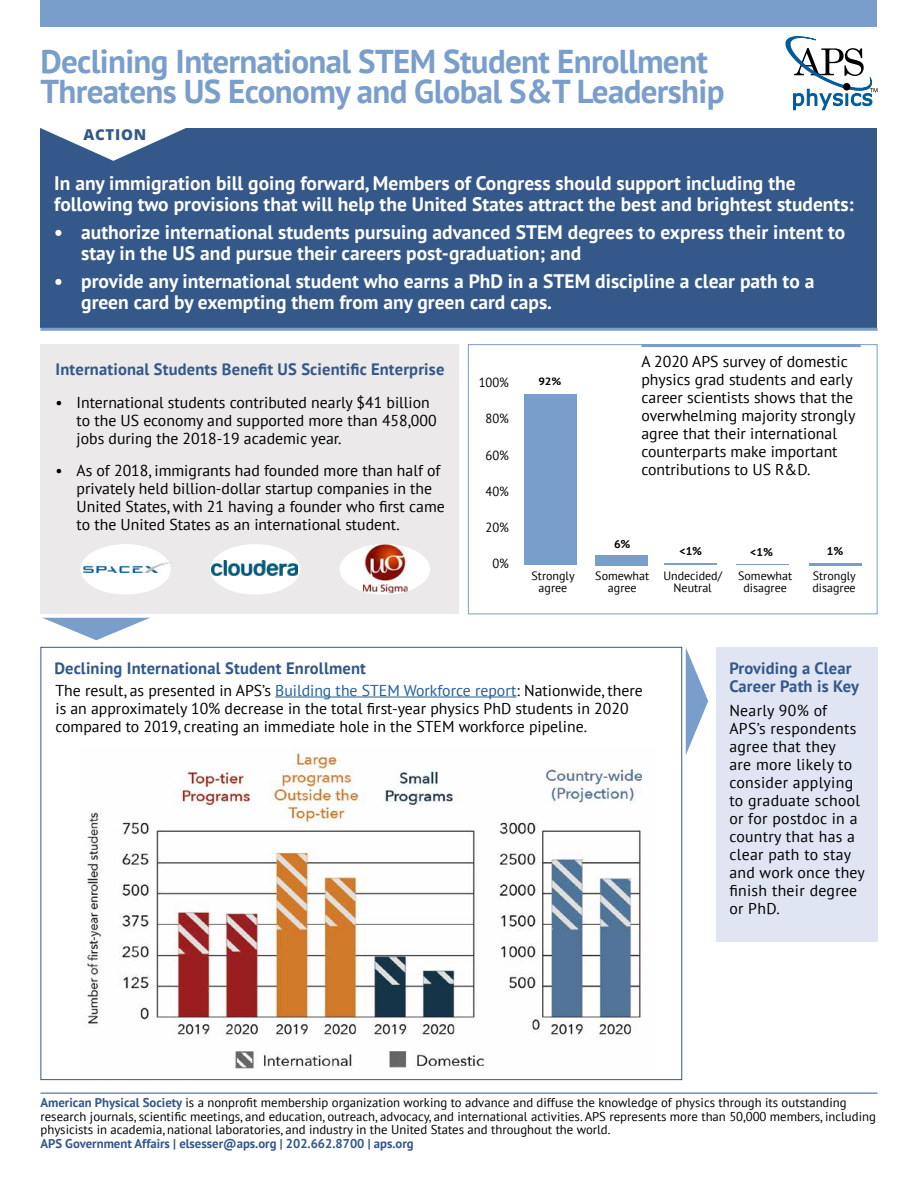
<style>
.page{position:relative;width:918px;height:1188px;background:#fff}
.page>*{position:absolute;margin:0;border:0;box-sizing:border-box;transform-origin:0 0}
.t1{font:700 33px/30px "PT Sans";letter-spacing:-.02em;color:#7a9ecc}
.t2{font:700 19.5px/21px "PT Sans";color:#fff}
.t3{font:700 16.5px/18px "PT Sans";letter-spacing:.01em;color:#335889}
.t4{font:15.75px/18px "PT Sans";color:#000}
.t5{font:15.75px/18px "PT Sans";letter-spacing:.02em;color:#000}
.t6{font:800 15px "Open Sans";letter-spacing:.05em;color:#335889}
.t7{font:13.2px "PT Sans";color:#000;scale:.96 1}
.t8{font:12.75px/13.5px "PT Sans";color:#000}
.t9{font:700 12.75px "PT Sans";color:#335889}
.t10{font:12px/12.1px "PT Sans";color:#000;text-align:center}
.t11{font:700 11.25px "PT Sans";color:#000;scale:1.04 1}
.t12{font:700 10.5px "PT Sans";color:#000;scale:1.11 1}
.s1{color:#215e9e}
.s2{font-weight:700;color:#335889}
</style>
<div class="page">
<svg style="left:785px;top:36px;width:93px;height:75px"></svg>
<hr style="left:40px;top:1093px;width:838px;height:1px;background:#335889">
<div style="left:468px;top:344px;width:410px;height:270px;border:1px solid #7a9ecc"></div>
<div style="left:716px;top:647px;width:162px;height:295px;background:#dfe5f2"></div>
<div style="left:41px;top:344px;width:418px;height:270px;background:#ebe9e9"></div>
<div style="left:40px;top:128px;width:837px;height:200px;background:#335889"></div>
<div style="left:40px;top:0;width:838px;height:27px;background:#7a9ecc"></div>
<svg style="left:43px;top:618px;width:106px;height:22px"></svg>
<svg style="left:40px;top:128px;width:146px;height:33px"></svg>
<hr style="left:40px;top:328px;width:838px;height:3px;background:#7a9ecc">
<div style="left:80px;top:544px;width:91px;height:51px;background:#fff;border-radius:50%"></div>
<div style="left:210px;top:544px;width:90px;height:51px;background:#fff;border-radius:50%"></div>
<div style="left:340px;top:544px;width:90px;height:51px;background:#fff;border-radius:50%"></div>
<img style="left:363px;top:544px;width:45px;height:49px">
<img style="left:212px;top:560px;width:86px;height:15px">
<img style="left:83px;top:563px;width:88px;height:10px">
<svg style="left:686px;top:648px;width:22px;height:107px"></svg>
<hr style="left:641px;top:344px;width:220px;height:3px;background:#7a9ecc">
<img style="left:83px;top:751px;width:559px;height:318px">
<hr style="left:275px;top:697px;width:242px;height:1px;background:#215e9e">
<div style="left:524px;top:395px;width:52px;height:170px;background:#7a9ecc"></div>
<div style="left:596px;top:555px;width:52px;height:10px;background:#7a9ecc"></div>
<hr style="left:664px;top:563px;width:53px;height:2px;background:#7a9ecc">
<hr style="left:737px;top:565px;width:52px;height:1px;background:#7a9ecc">
<hr style="left:809px;top:563px;width:52px;height:2px;background:#7a9ecc">
<h1 class="t1" style="left:40px;top:46px;width:686px">Declining International STEM Student Enrollment<br>Threatens US Economy and Global S&amp;T Leadership</h1>
<p class="t6" style="left:84px;top:123px;width:64px">ACTION</p>
<p class="t2" style="left:54px;top:172px;width:801px">In any immigration bill going forward, Members of Congress should support including the following two provisions that will help the United States attract the best and brightest students:</p>
<p class="t2" style="left:81px;top:221px;width:766px;text-indent:-27px">• authorize international students pursuing advanced STEM degrees to express their intent to stay in the US and pursue their careers post-graduation; and</p>
<p class="t2" style="left:81px;top:270px;width:735px;text-indent:-27px">• provide any international student who earns a PhD in a STEM discipline a clear path to a green card by exempting them from any green card caps.</p>
<p class="t3" style="left:56px;top:360px;width:390px">International Students Benefit US Scientific Enterprise</p>
<p class="t4" style="left:77px;top:393px;width:361px;text-indent:-21px">• International students contributed nearly $41 billion to the US economy and supported more than 458,000 jobs during the 2018-19 academic year.</p>
<p class="t4" style="left:77px;top:461px;width:370px;text-indent:-21px">• As of 2018, immigrants had founded more than half of privately held billion-dollar startup companies in the United States, with 21 having a founder who first came to the United States as an international student.</p>
<p class="t7" style="left:479px;top:374px;width:33px">100%</p>
<p class="t7" style="left:486px;top:410px;width:26px">80%</p>
<p class="t7" style="left:486px;top:447px;width:26px">60%</p>
<p class="t7" style="left:486px;top:483px;width:26px">40%</p>
<p class="t7" style="left:486px;top:519px;width:26px">20%</p>
<p class="t7" style="left:492px;top:555px;width:19px">0%</p>
<p class="t12" style="left:538px;top:375px;width:22px">92%</p>
<p class="t4" style="left:641px;top:352px;width:216px">A 2020 APS survey of domestic physics grad students and early career scientists shows that the overwhelming majority strongly agree that their international counterparts make important contributions to US R&amp;D.</p>
<p class="t11" style="left:614px;top:536px;width:17px">6%</p>
<p class="t11" style="left:680px;top:543px;width:23px">&lt;1%</p>
<p class="t11" style="left:750px;top:545px;width:23px">&lt;1%</p>
<p class="t11" style="left:827px;top:543px;width:17px">1%</p>
<p class="t10" style="left:532px;top:570px;width:45px">Strongly agree</p>
<p class="t10" style="left:595px;top:570px;width:55px">Somewhat agree</p>
<p class="t10" style="left:663px;top:570px;width:60px">Undecided/<br>Neutral</p>
<p class="t10" style="left:738px;top:570px;width:55px">Somewhat disagree</p>
<p class="t10" style="left:813px;top:570px;width:45px;text-align:left">Strongly disagree</p>
<p class="t3" style="left:54px;top:659px;width:313px">Declining International Student Enrollment</p>
<p class="t3" style="left:729px;top:659px;width:131px">Providing a Clear<br>Career Path is Key</p>
<p class="t5" style="left:729px;top:701px;width:137px">Nearly 90% of<br>APS’s respondents agree that they<br>are more likely to consider applying to graduate school or for postdoc in a country that has a clear path to stay and work once they finish their degree or PhD.</p>
<p class="t4" style="left:55px;top:681px;width:589px">The result, as presented in APS’s <span class="s1">Building the STEM Workforce report</span>: Nationwide, there is an approximately 10% decrease in the total first-year physics PhD students in 2020 compared to 2019, creating an immediate hole in the STEM workforce pipeline.</p>
<p class="t8" style="left:40px;top:1095px;width:837px"><span class="s2">American Physical Society</span> is a nonprofit membership organization working to advance and diffuse the knowledge of physics through its outstanding research journals, scientific meetings, and education, outreach, advocacy, and international activities. APS represents more than 50,000 members, including physicists in academia, national laboratories, and industry in the United States and throughout the world.</p>
<p class="t9" style="left:40px;top:1135px;width:375px">APS Government Affairs | elsesser@aps.org | 202.662.8700 | aps.org</p>
</div>
